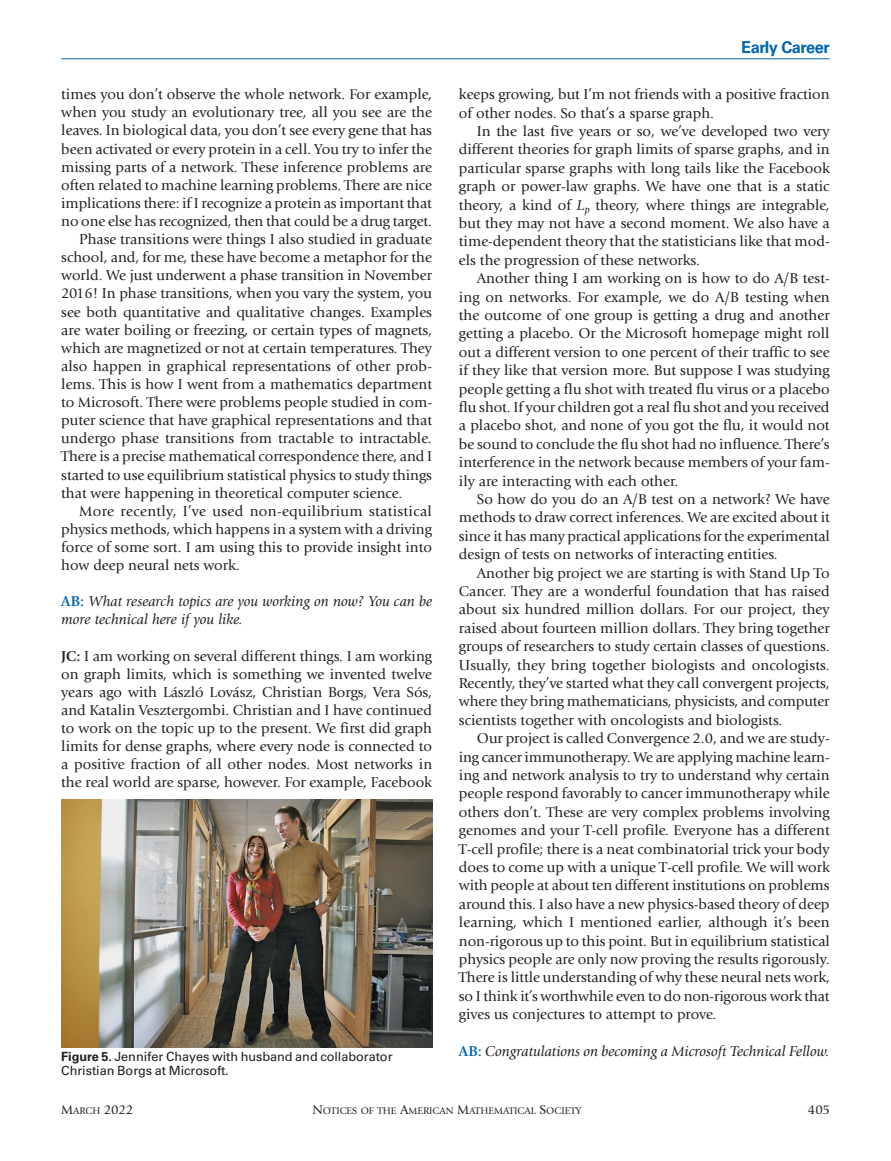
<style>
.page{position:relative;width:891px;height:1161px;background:#fff}
.page>*{position:absolute;margin:0;border:0;box-sizing:border-box;transform-origin:0 0}
.t1{font:700 16.5px "Univers LT Std";letter-spacing:-.03em;color:#0166b3}
.t2{font:15px/18.5px "Giovanni Std";color:#231f20;text-align:justify}
.t3{font:italic 15px/18.1px "Giovanni Std";color:#231f20}
.t4{font:15px "Giovanni Std";letter-spacing:.02em;color:#231f20}
.t5{font:13.5px "Giovanni Std";letter-spacing:-.02em;color:#231f20}
.t6{font:12.75px/14.2px "Univers LT Std";letter-spacing:-.005em;color:#231f20}
.t7{font:10.05px "Giovanni Std";color:#231f20}
.s1{font-weight:700;font-style:normal;color:#0166b3}
.s2{font-weight:700}
.s3{font-style:italic}
.s4{font-size:10.05px}
.s5{font-size:13.5px}
</style>
<div class="page">
<hr style="left:61px;top:58px;width:769px;height:1px;background:#0166b3">
<img style="left:61px;top:800px;width:371px;height:247px">
<p class="t2" style="left:61px;top:85px;width:372px">times you don’t observe the whole network. For example,</p>
<p class="t2" style="left:61px;top:103px;width:372px">when you study an evolutionary tree, all you see are the</p>
<p class="t2" style="left:61px;top:121px;width:372px">leaves. In biological data, you don’t see every gene that has</p>
<p class="t2" style="left:61px;top:140px;width:372px">been activated or every protein in a cell. You try to infer the</p>
<p class="t2" style="left:61px;top:158px;width:372px">missing parts of a network. These inference problems are</p>
<p class="t2" style="left:61px;top:176px;width:372px">often related to machine learning problems. There are nice</p>
<p class="t2" style="left:61px;top:194px;width:372px">implications there: if I recognize a protein as important that</p>
<p class="t2" style="left:61px;top:212px;width:372px">no one else has recognized, then that could be a drug target.</p>
<p class="t2" style="left:79px;top:230px;width:354px">Phase transitions were things I also studied in graduate</p>
<p class="t2" style="left:61px;top:248px;width:372px">school, and, for me, these have become a metaphor for the</p>
<p class="t2" style="left:61px;top:266px;width:372px">world. We just underwent a phase transition in November</p>
<p class="t2" style="left:61px;top:284px;width:372px">2016! In phase transitions, when you vary the system, you</p>
<p class="t2" style="left:61px;top:303px;width:372px">see both quantitative and qualitative changes. Examples</p>
<p class="t2" style="left:61px;top:321px;width:372px">are water boiling or freezing, or certain types of magnets,</p>
<p class="t2" style="left:61px;top:339px;width:372px">which are magnetized or not at certain temperatures. They</p>
<p class="t2" style="left:61px;top:357px;width:372px">also happen in graphical representations of other prob-</p>
<p class="t2" style="left:61px;top:375px;width:372px">lems. This is how I went from a mathematics department</p>
<p class="t2" style="left:61px;top:393px;width:372px">to Microsoft. There were problems people studied in com-</p>
<p class="t2" style="left:61px;top:411px;width:372px">puter science that have graphical representations and that</p>
<p class="t2" style="left:61px;top:429px;width:372px">undergo phase transitions from tractable to intractable.</p>
<p class="t2" style="left:61px;top:447px;width:372px">There is a precise mathematical correspondence there, and I</p>
<p class="t2" style="left:61px;top:466px;width:372px">started to use equilibrium statistical physics to study things</p>
<p class="t2" style="left:61px;top:484px;width:342px">that were happening in theoretical computer science.</p>
<p class="t4" style="left:79px;top:502px;width:354px">More recently, I’ve used non-equilibrium statistical</p>
<p class="t2" style="left:61px;top:520px;width:372px">physics methods, which happens in a system with a driving</p>
<p class="t2" style="left:61px;top:538px;width:372px">force of some sort. I am using this to provide insight into</p>
<p class="t2" style="left:61px;top:556px;width:180px">how deep neural nets work.</p>
<p class="t3" style="left:61px;top:593px;width:372px"><span class="s1">AB:</span> What research topics are you working on now? You can be more technical here if you like.</p>
<p class="t2" style="left:61px;top:647px;width:372px"><span class="s2">JC:</span> I am working on several different things. I am working on graph limits, which is something we invented twelve years ago with László Lovász, Christian Borgs, Vera Sós, and Katalin Vesztergombi. Christian and I have continued to work on the topic up to the present. We first did graph limits for dense graphs, where every node is connected to a positive fraction of all other nodes. Most networks in the real world are sparse, however. For example, Facebook</p>
<p class="t6" style="left:61px;top:1049px;width:333px"><span class="s2">Figure 5.</span> Jennifer Chayes with husband and collaborator<br>Christian Borgs at Microsoft.</p>
<p class="t1" style="left:741px;top:38px;width:90px">Early Career</p>
<p class="t2" style="left:459px;top:85px;width:372px">keeps growing, but I’m not friends with a positive fraction of other nodes. So that’s a sparse graph.</p>
<p class="t2" style="left:459px;top:122px;width:372px;text-indent:18px">In the last five years or so, we’ve developed two very different theories for graph limits of sparse graphs, and in particular sparse graphs with long tails like the Facebook graph or power-law graphs. We have one that is a static theory, a kind of <span class="s3">L</span><sub>p</sub> theory, where things are integrable, but they may not have a second moment. We also have a time-dependent theory that the statisticians like that mod&shy;els the progression of these networks.</p>
<p class="t2" style="left:459px;top:269px;width:372px;text-indent:18px">Another thing I am working on is how to do A/B test&shy;ing on networks. For example, we do A/B testing when the outcome of one group is getting a drug and another getting a placebo. Or the Microsoft homepage might roll out a different version to one percent of their traffic to see if they like that version more. But suppose I was studying people getting a flu shot with treated flu virus or a placebo flu shot. If your children got a real flu shot and you received a placebo shot, and none of you got the flu, it would not be sound to conclude the flu shot had no influence. There’s interference in the network because members of your fam&shy;ily are interacting with each other.</p>
<p class="t2" style="left:459px;top:490px;width:372px;text-indent:18px">So how do you do an A/B test on a network? We have methods to draw correct inferences. We are excited about it since it has many practical applications for the experimental design of tests on networks of interacting entities.</p>
<p class="t2" style="left:459px;top:564px;width:372px;text-indent:18px">Another big project we are starting is with Stand Up To Cancer. They are a wonderful foundation that has raised about six hundred million dollars. For our project, they raised about fourteen million dollars. They bring together groups of researchers to study certain classes of questions.<br>Usually, they bring together biologists and oncologists.<br>Recently, they’ve started what they call convergent projects, where they bring mathematicians, physicists, and computer scientists together with oncologists and biologists.</p>
<p class="t2" style="left:459px;top:729px;width:373px;text-indent:18px">Our project is called Convergence 2.0, and we are study&shy;ing cancer immunotherapy. We are applying machine learn&shy;ing and network analysis to try to understand why certain people respond favorably to cancer immunotherapy while others don’t. These are very complex problems involving genomes and your T-cell profile. Everyone has a different T-cell profile; there is a neat combinatorial trick your body does to come up with a unique T-cell profile. We will work with people at about ten different institutions on problems around this. I also have a new physics-based theory of deep learning, which I mentioned earlier, although it’s been non-rigorous up to this point. But in equilibrium statistical physics people are only now proving the results rigorously.<br>There is little understanding of why these neural nets work, so I think it’s worthwhile even to do non-rigorous work that gives us conjectures to attempt to prove.</p>
<p class="t3" style="left:459px;top:1042px;width:372px"><span class="s1">AB:</span> Congratulations on becoming a Microsoft Technical Fellow.</p>
<p class="t5" style="left:61px;top:1102px;width:74px">M<span class="s4">ARCH</span> 2022</p>
<p class="t7" style="left:312px;top:1105px;width:271px"><span class="s5">N</span>OTICES OF THE <span class="s5">A</span>MERICAN <span class="s5">M</span>ATHEMATICAL <span class="s5">S</span>OCIETY</p>
<p class="t5" style="left:808px;top:1102px;width:24px">405</p>
</div>
